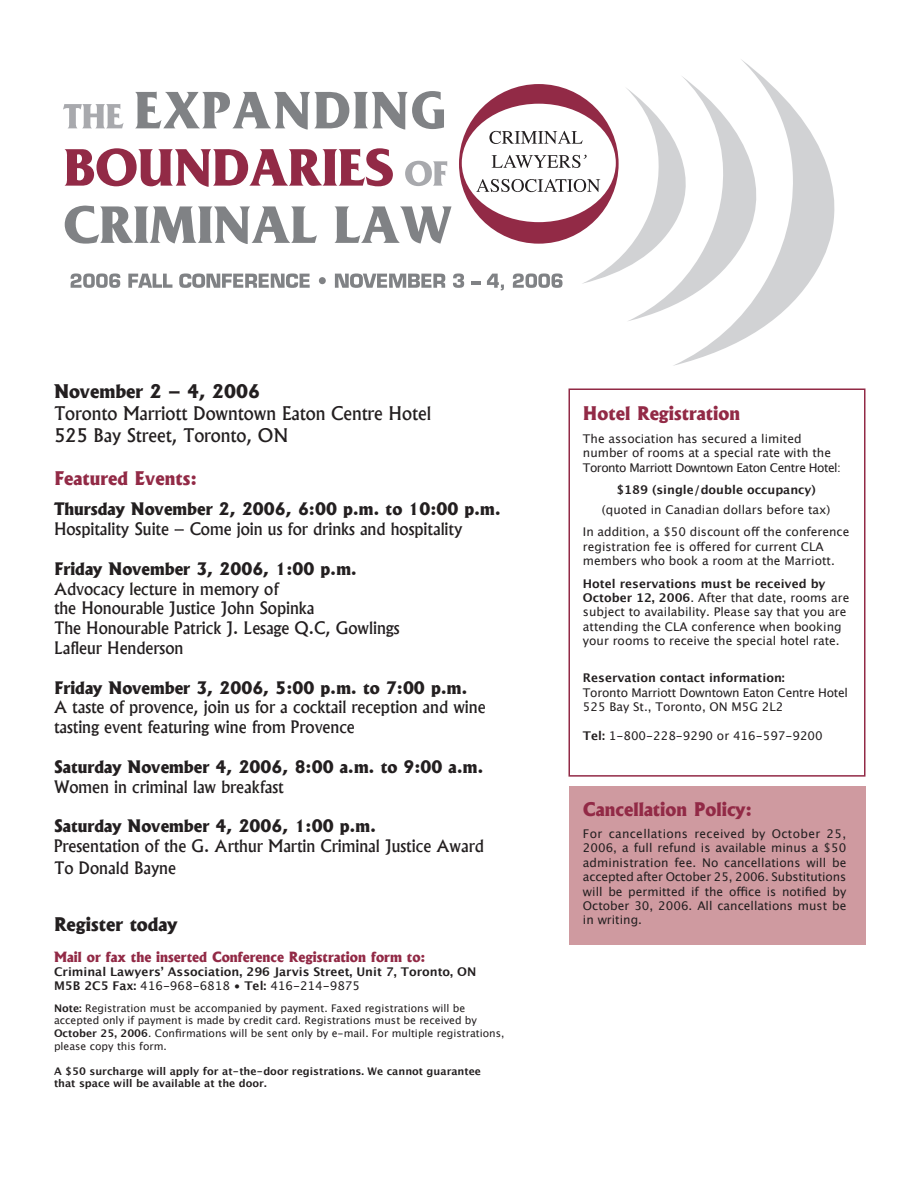
<style>
.page{position:relative;width:918px;height:1188px;background:#fff}
.page>*{position:absolute;margin:0;border:0;box-sizing:border-box;transform-origin:0 0}
.t1{font:500 18px "Albertus";color:#231f20}
.Body_text{font:800 18px "Albertus";color:#922a46}
.Body_text-2{font:800 18px "Albertus";color:#231f20}
.Subhead_2{font:800 18px "Albertus";color:#922a46}
.t2{font:500 16.5px/19.8px "Albertus";color:#231f20}
.Subhead_1{font:800 16.5px "Albertus";color:#231f20}
.Heading_1{font:800 16.5px "Albertus";color:#231f20}
.Body_text-3{font:800 13.5px "Albertus";color:#922a46}
.Body_text-4{font:12px/14.4px "Lucida Grande";color:#231f20}
.Body_text-5{font:700 12px/14.4px "Lucida Grande";color:#231f20}
.Body_text-6{font:12px "Lucida Grande";letter-spacing:-.02em;color:#231f20}
.Body_text-7{font:10.5px/12.6px "Lucida Grande";color:#231f20}
.Body_text-8{font:700 10.5px/12.6px "Lucida Grande";color:#231f20}
.s1{font-weight:400}
.s2{font-weight:700}
</style>
<div class="page">
<svg style="left:582px;top:59px;width:253px;height:307px"></svg>
<svg style="left:459px;top:84px;width:160px;height:160px"></svg>
<svg style="left:63px;top:104px;width:61px;height:24px"></svg>
<svg style="left:135px;top:91px;width:309px;height:39px"></svg>
<svg style="left:65px;top:148px;width:328px;height:39px"></svg>
<svg style="left:405px;top:161px;width:42px;height:25px"></svg>
<svg style="left:65px;top:206px;width:252px;height:38px"></svg>
<svg style="left:335px;top:206px;width:116px;height:38px"></svg>
<svg style="left:71px;top:273px;width:49px;height:15px"></svg>
<svg style="left:128px;top:274px;width:44px;height:14px"></svg>
<svg style="left:179px;top:273px;width:131px;height:15px"></svg>
<div style="left:319px;top:277px;width:7px;height:7px;background:#808285;border-radius:50%"></div>
<svg style="left:335px;top:273px;width:110px;height:15px"></svg>
<svg style="left:453px;top:273px;width:11px;height:15px"></svg>
<svg style="left:471px;top:281px;width:9px;height:3px"></svg>
<svg style="left:487px;top:274px;width:17px;height:16px"></svg>
<svg style="left:513px;top:273px;width:50px;height:15px"></svg>
<div style="left:570px;top:786px;width:296px;height:159px;background:#cf9aa0"></div>
<div style="left:568px;top:388px;width:298px;height:389px;border:2px solid #922a46"></div>
<p class="Body_text-2" style="left:54px;top:380px;width:208px">November 2 – 4, 2006</p>
<p class="t1" style="left:54px;top:402px;width:379px">Toronto Marriott Downtown Eaton Centre Hotel</p>
<p class="t1" style="left:54px;top:424px;width:235px">525 Bay Street, Toronto, ON</p>
<p class="Subhead_2" style="left:54px;top:467px;width:145px">Featured Events:</p>
<p class="Subhead_1" style="left:54px;top:499px;width:448px">Thursday November 2, 2006, 6:00 p.m. to 10:00 p.m.</p>
<p class="t2" style="left:54px;top:519px;width:410px">Hospitality Suite – Come join us for drinks and hospitality</p>
<p class="Subhead_1" style="left:54px;top:558px;width:305px">Friday November 3, 2006, 1:00 p.m.</p>
<p class="t2" style="left:54px;top:579px;width:262px">Advocacy lecture in memory of<br>the Honourable Justice John Sopinka</p>
<p class="t2" style="left:54px;top:618px;width:347px">The Honourable Patrick J. Lesage Q.C, Gowlings<br>Lafleur Henderson</p>
<p class="Subhead_1" style="left:54px;top:677px;width:415px">Friday November 3, 2006, 5:00 p.m. to 7:00 p.m.</p>
<p class="t2" style="left:54px;top:697px;width:433px">A taste of provence, join us for a cocktail reception and wine tasting event featuring wine from Provence</p>
<p class="Heading_1" style="left:54px;top:756px;width:431px">Saturday November 4, 2006, 8:00 a.m. to 9:00 a.m.</p>
<p class="t2" style="left:54px;top:777px;width:231px">Women in criminal law breakfast</p>
<p class="Heading_1" style="left:54px;top:816px;width:324px">Saturday November 4, 2006, 1:00 p.m.</p>
<p class="t2" style="left:54px;top:836px;width:431px">Presentation of the G. Arthur Martin Criminal Justice Award</p>
<p class="t2" style="left:54px;top:858px;width:124px">To Donald Bayne</p>
<p class="Body_text-2" style="left:54px;top:913px;width:125px">Register today</p>
<p class="Body_text-3" style="left:54px;top:948px;width:373px">Mail or fax the inserted Conference Registration form to:</p>
<p class="Body_text-5" style="left:54px;top:965px;width:424px">Criminal Lawyersʼ Association, 296 Jarvis Street, Unit 7, Toronto, ON<br>M5B 2C5 Fax: <span class="s1">416-968-6818 •</span> Tel: <span class="s1">416-214-9875</span></p>
<p class="Body_text-7" style="left:54px;top:1002px;width:452px"><span class="s2">Note:</span> Registration must be accompanied by payment. Faxed registrations will be accepted only if payment is made by credit card. Registrations must be received by <span class="s2">October 25, 2006</span>. Confirmations will be sent only by e-mail. For multiple registrations, please copy this form.</p>
<p class="Body_text-8" style="left:54px;top:1065px;width:429px">A $50 surcharge will apply for at-the-door registrations. We cannot guarantee that space will be available at the door.</p>
<p class="Body_text" style="left:583px;top:402px;width:158px">Hotel Registration</p>
<p class="Body_text-4" style="left:583px;top:431px;width:260px">The association has secured a limited number of rooms at a special rate with the<br>Toronto Marriott Downtown Eaton Centre Hotel:</p>
<p class="Body_text-5" style="left:616px;top:483px;width:201px">$189 (single/double occupancy)</p>
<p class="Body_text-4" style="left:602px;top:502px;width:230px">(quoted in Canadian dollars before tax)</p>
<p class="Body_text-4" style="left:583px;top:525px;width:268px">In addition, a $50 discount off the conference registration fee is offered for current CLA members who book a room at the Marriott.</p>
<p class="Body_text-4" style="left:583px;top:576px;width:268px"><span class="s2">Hotel reservations must be received by October 12, 2006</span>. After that date, rooms are subject to availability. Please say that you are attending the CLA conference when booking your rooms to receive the special hotel rate.</p>
<p class="Body_text-5" style="left:583px;top:671px;width:203px">Reservation contact information:</p>
<p class="Body_text-6" style="left:583px;top:685px;width:267px">Toronto Marriott Downtown Eaton Centre Hotel</p>
<p class="Body_text-4" style="left:583px;top:700px;width:202px">525 Bay St., Toronto, ON M5G 2L2</p>
<p class="Body_text-4" style="left:583px;top:728px;width:241px"><span class="s2">Tel:</span> 1-800-228-9290 or 416-597-9200</p>
<p class="Body_text" style="left:583px;top:798px;width:171px">Cancellation Policy:</p>
<p class="Body_text-4" style="left:583px;top:827px;width:265px;text-align:justify">For cancellations received by October 25, 2006, a full refund is available minus a $50 administration fee. No cancellations will be accepted after October 25, 2006. Substitutions will be permitted if the office is notified by October 30, 2006. All cancellations must be in writing.</p>
</div>
